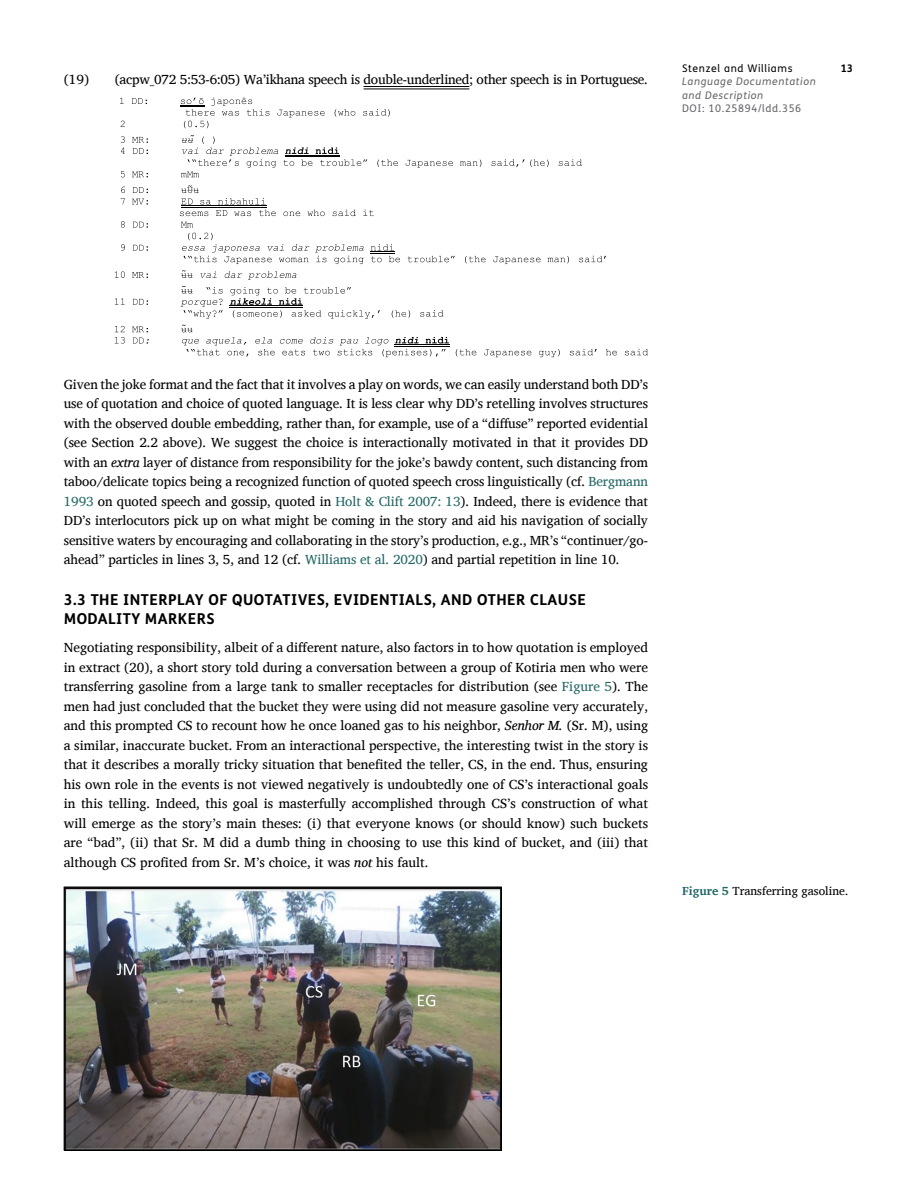
<style>
.page{position:relative;width:918px;height:1188px;background:#fff}
.page>*{position:absolute;margin:0;border:0;box-sizing:border-box;transform-origin:0 0}
.t1{font:700 15px/19.5px "FS Me";letter-spacing:.03em;color:#000}
.Body_Copy{font:13.5px/19.5px "Charis SIL";letter-spacing:-.005em;color:#000;text-align:justify}
.Figure_copy{font:12px "Charis SIL";color:#000}
.t2{font:italic 10.5px/13.5px "FS Me";letter-spacing:.06em;color:#636466}
.t3{font:10.5px "FS Me";letter-spacing:.06em;color:#636466}
.t4{font:10.5px "FS Me";letter-spacing:.06em;color:#000}
.t5{font:700 10.5px "FS Me";color:#000}
.s1{font-style:italic}
.s2{color:#226665}
.s3{font-weight:700;color:#226665}
</style>
<div class="page">
<hr style="left:364px;top:86px;width:105px;height:1px;background:#000">
<hr style="left:364px;top:89px;width:105px;height:1px;background:#000">
<svg style="left:120px;top:98px;width:27px;height:6px"></svg>
<svg style="left:121px;top:121px;width:4px;height:6px"></svg>
<svg style="left:180px;top:97px;width:210px;height:31px"></svg>
<svg style="left:121px;top:136px;width:27px;height:18px"></svg>
<svg style="left:121px;top:171px;width:27px;height:6px"></svg>
<svg style="left:181px;top:135px;width:401px;height:42px"></svg>
<svg style="left:121px;top:187px;width:27px;height:18px"></svg>
<svg style="left:180px;top:185px;width:194px;height:31px"></svg>
<svg style="left:121px;top:221px;width:27px;height:7px"></svg>
<svg style="left:121px;top:244px;width:27px;height:7px"></svg>
<svg style="left:181px;top:222px;width:425px;height:42px"></svg>
<svg style="left:115px;top:271px;width:33px;height:7px"></svg>
<svg style="left:181px;top:270px;width:12px;height:8px"></svg>
<svg style="left:200px;top:271px;width:96px;height:9px"></svg>
<svg style="left:115px;top:298px;width:33px;height:7px"></svg>
<svg style="left:181px;top:286px;width:262px;height:32px"></svg>
<svg style="left:115px;top:325px;width:533px;height:32px"></svg>
<img style="left:66px;top:889px;width:434px;height:260px">
<div style="left:64px;top:887px;width:438px;height:264px;border:1px solid #000"></div>
<p class="Body_Copy" style="left:64px;top:70px;width:27px">(19)</p>
<p class="Body_Copy" style="left:115px;top:70px;width:535px">(acpw_072 5:53-6:05) Wa’ikhana speech is double-underlined; other speech is in Portuguese.</p>
<p class="t4" style="left:682px;top:62px;width:112px">Stenzel and Williams</p>
<p class="t5" style="left:841px;top:62px;width:14px">13</p>
<p class="t2" style="left:682px;top:75px;width:135px">Language Documentation and Description</p>
<p class="t3" style="left:682px;top:102px;width:121px">DOI: 10.25894/ldd.356</p>
<p class="Body_Copy" style="left:64px;top:374px;width:586px">Given the joke format and the fact that it involves a play on words, we can easily understand both DD’s use of quotation and choice of quoted language. It is less clear why DD’s retelling involves structures with the observed double embedding, rather than, for example, use of a “diffuse” reported evidential (see Section 2.2 above). We suggest the choice is interactionally motivated in that it provides DD with an <span class="s1">extra</span> layer of distance from responsibility for the joke’s bawdy content, such distancing from taboo/delicate topics being a recognized function of quoted speech cross linguistically (cf. <span class="s2">Bergmann 1993</span> on quoted speech and gossip, quoted in <span class="s2">Holt &amp; Clift 2007: 13</span>). Indeed, there is evidence that DD’s interlocutors pick up on what might be coming in the story and aid his navigation of socially sensitive waters by encouraging and collaborating in the story’s production, e.g., MR’s “continuer/go&shy;ahead” particles in lines 3, 5, and 12 (cf. <span class="s2">Williams et al. 2020</span>) and partial repetition in line 10.</p>
<h2 class="t1" style="left:64px;top:590px;width:524px">3.3 THE INTERPLAY OF QUOTATIVES, EVIDENTIALS, AND OTHER CLAUSE<br>MODALITY MARKERS</h2>
<p class="Body_Copy" style="left:64px;top:638px;width:586px">Negotiating responsibility, albeit of a different nature, also factors in to how quotation is employed in extract (20), a short story told during a conversation between a group of Kotiria men who were transferring gasoline from a large tank to smaller receptacles for distribution (see <span class="s2">Figure 5</span>). The men had just concluded that the bucket they were using did not measure gasoline very accurately, and this prompted CS to recount how he once loaned gas to his neighbor, <span class="s1">Senhor M.</span> (Sr. M), using a similar, inaccurate bucket. From an interactional perspective, the interesting twist in the story is that it describes a morally tricky situation that benefited the teller, CS, in the end. Thus, ensuring his own role in the events is not viewed negatively is undoubtedly one of CS’s interactional goals in this telling. Indeed, this goal is masterfully accomplished through CS’s construction of what will emerge as the story’s main theses: (i) that everyone knows (or should know) such buckets are “bad”, (ii) that Sr. M did a dumb thing in choosing to use this kind of bucket, and (iii) that although CS profited from Sr. M’s choice, it was <span class="s1">not</span> his fault.</p>
<p class="Figure_copy" style="left:682px;top:884px;width:168px"><span class="s3">Figure 5</span> Transferring gasoline.</p>
</div>
